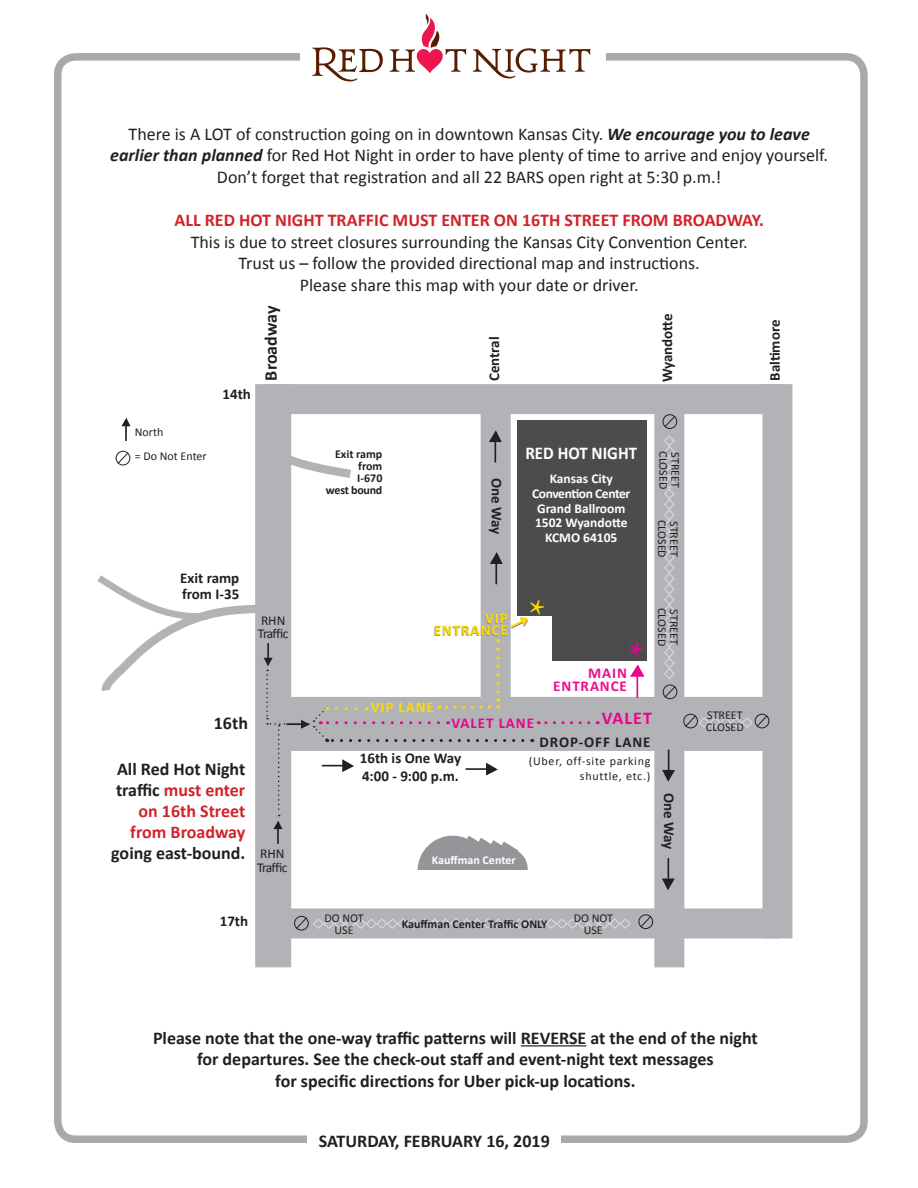
<style>
.page{position:relative;width:918px;height:1188px;background:#fff}
.page>*{position:absolute;margin:0;border:0;box-sizing:border-box;transform-origin:0 0}
.t1{font:42px "Minion Pro";color:#fcda01}
.t2{font:42px "Minion Pro";color:#ed028c}
.t3{font:18px "Calibri";color:#231f20}
.t4{font:700 18px "Calibri";color:#231f20}
.t5{font:700 18px "Calibri";color:#d1232a}
.t6{font:700 18px "Calibri";color:#fff;scale:.94 1}
.t7{font:700 18px "Calibri";letter-spacing:.06em;color:#ed028c}
.t8{font:700 15px "Calibri";color:#231f20}
.t9{font:700 15px "Calibri";letter-spacing:.06em;color:#fcda01}
.t10{font:700 15px "Calibri";letter-spacing:.06em;color:#ed0c8e}
.t11{font:700 15px "Calibri";letter-spacing:.06em;color:#231f20}
.t12{font:700 15px "Calibri";letter-spacing:.06em;color:#ed028c}
.t13{font:700 13.5px "Calibri";color:#fff}
.t14{font:13.5px "Calibri";letter-spacing:-.055em;color:#231f20}
.t15{font:700 13.5px "Calibri";letter-spacing:-.03em;color:#fff}
.t16{font:12px "Calibri";color:#231f20}
.t17{font:700 12px "Calibri";color:#231f20}
.t18{font:12px/15px "Calibri";letter-spacing:.06em;color:#231f20;text-align:right}
.t19{font:700 12px "Calibri";color:#fff}
.t20{font:700 12px "Calibri";letter-spacing:-.02em;color:#231f20}
.s1{font-weight:700;font-style:italic}
.s2{color:#231f20}
</style>
<div class="page">
<div style="left:54px;top:53px;width:814px;height:1090px;border:8px solid #a8a9ad;border-radius:18px"></div>
<hr style="left:521px;top:1045px;width:65px;height:1px;background:#231f20">
<div style="left:300px;top:30px;width:306px;height:77px;background:#fff"></div>
<svg style="left:390px;top:14px;width:76px;height:59px"></svg>
<svg style="left:473px;top:48px;width:117px;height:30px"></svg>
<svg style="left:312px;top:47px;width:71px;height:34px"></svg>
<div style="left:308px;top:1133px;width:253px;height:26px;background:#fff"></div>
<div style="left:654px;top:394px;width:30px;height:341px;background:#b2b3b7"></div>
<div style="left:255px;top:384px;width:36px;height:583px;background:#b2b3b7"></div>
<div style="left:481px;top:405px;width:30px;height:306px;background:#b2b3b7"></div>
<div style="left:762px;top:384px;width:30px;height:554px;background:#b2b3b7"></div>
<div style="left:263px;top:384px;width:518px;height:30px;background:#b2b3b7"></div>
<div style="left:282px;top:697px;width:495px;height:54px;background:#b2b3b7"></div>
<div style="left:266px;top:908px;width:513px;height:30px;background:#b2b3b7"></div>
<div style="left:654px;top:725px;width:30px;height:242px;background:#b2b3b7"></div>
<svg style="left:291px;top:443px;width:60px;height:40px"></svg>
<div style="left:663px;top:414px;width:14px;height:15px;border:1px solid #231f20;border-radius:50%"></div>
<svg style="left:664px;top:415px;width:12px;height:13px"></svg>
<div style="left:294px;top:916px;width:15px;height:14px;border:1px solid #231f20;border-radius:50%"></div>
<svg style="left:662px;top:750px;width:13px;height:32px"></svg>
<svg style="left:662px;top:858px;width:13px;height:32px"></svg>
<svg style="left:489px;top:430px;width:13px;height:32px"></svg>
<hr style="left:636px;top:676px;width:2px;height:22px;background:#ed028c">
<svg style="left:630px;top:664px;width:15px;height:14px"></svg>
<div style="left:755px;top:714px;width:14px;height:14px;border:1px solid #231f20;border-radius:50%"></div>
<div style="left:639px;top:914px;width:14px;height:15px;border:1px solid #231f20;border-radius:50%"></div>
<svg style="left:640px;top:915px;width:12px;height:13px"></svg>
<div style="left:663px;top:685px;width:14px;height:14px;border:1px solid #231f20;border-radius:50%"></div>
<svg style="left:663px;top:435px;width:13px;height:263px"></svg>
<div style="left:683px;top:714px;width:15px;height:14px;border:1px solid #231f20;border-radius:50%"></div>
<svg style="left:684px;top:715px;width:84px;height:13px"></svg>
<svg style="left:295px;top:917px;width:336px;height:13px"></svg>
<svg style="left:121px;top:418px;width:10px;height:23px"></svg>
<div style="left:116px;top:451px;width:14px;height:14px;border:1px solid #231f20;border-radius:50%"></div>
<svg style="left:117px;top:452px;width:12px;height:13px"></svg>
<div style="left:517px;top:421px;width:130px;height:240px;background:#4b4c4d"></div>
<svg style="left:97px;top:551px;width:492px;height:328px"></svg>
<p class="t3" style="left:129px;top:122px;width:683px">There is A LOT of construction going on in downtown Kansas City. <span class="s1">We encourage you to leave</span></p>
<p class="t3" style="left:110px;top:144px;width:719px"><span class="s1">earlier than planned</span> for Red Hot Night in order to have plenty of time to arrive and enjoy yourself.</p>
<p class="t3" style="left:217px;top:165px;width:506px">Don’t forget that registration and all 22 BARS open right at 5:30 p.m.!</p>
<p class="t5" style="left:175px;top:208px;width:591px">ALL RED HOT NIGHT TRAFFIC MUST ENTER ON 16TH STREET FROM BROADWAY.</p>
<p class="t3" style="left:191px;top:230px;width:558px">This is due to street closures surrounding the Kansas City Convention Center.</p>
<p class="t3" style="left:239px;top:252px;width:463px">Trust us – follow the provided directional map and instructions.</p>
<p class="t3" style="left:300px;top:273px;width:340px">Please share this map with your date or driver.</p>
<p class="t8" style="left:223px;top:384px;width:30px">14th</p>
<p class="t4" style="left:259px;top:381px;width:76px;rotate:-90deg">Broadway</p>
<p class="t8" style="left:485px;top:381px;width:46px;rotate:-90deg">Central</p>
<p class="t16" style="left:135px;top:425px;width:30px">North</p>
<p class="t16" style="left:135px;top:449px;width:74px">= Do Not Enter</p>
<p class="t6" style="left:525px;top:441px;width:120px">RED HOT NIGHT</p>
<p class="t13" style="left:550px;top:470px;width:65px">Kansas City</p>
<p class="t15" style="left:532px;top:485px;width:100px">Convention Center</p>
<p class="t13" style="left:537px;top:499px;width:90px">Grand Ballroom</p>
<p class="t13" style="left:535px;top:514px;width:94px">1502 Wyandotte</p>
<p class="t13" style="left:545px;top:529px;width:74px">KCMO 64105</p>
<p class="t17" style="left:335px;top:446px;width:49px">Exit ramp</p>
<p class="t17" style="left:358px;top:458px;width:26px">from</p>
<p class="t17" style="left:357px;top:470px;width:27px">I-670</p>
<p class="t20" style="left:326px;top:482px;width:58px">west bound</p>
<p class="t8" style="left:506px;top:478px;width:58px;rotate:90deg">One Way</p>
<p class="t8" style="left:180px;top:568px;width:61px">Exit ramp</p>
<p class="t8" style="left:182px;top:585px;width:59px">from I-35</p>
<p class="t14" style="left:261px;top:612px;width:26px">RHN</p>
<p class="t14" style="left:258px;top:625px;width:32px">Traffic</p>
<p class="t9" style="left:485px;top:609px;width:24px">VIP</p>
<p class="t9" style="left:434px;top:621px;width:75px">ENTRANCE</p>
<p class="t1" style="left:529px;top:587px;width:18px">*</p>
<p class="t2" style="left:628px;top:628px;width:18px">*</p>
<p class="t8" style="left:658px;top:382px;width:70px;rotate:-90deg">Wyandotte</p>
<p class="t16" style="left:671px;top:451px;width:39px;rotate:90deg">CLOSED</p>
<p class="t16" style="left:683px;top:452px;width:37px;rotate:90deg">STREET</p>
<p class="t16" style="left:670px;top:520px;width:39px;rotate:90deg">CLOSED</p>
<p class="t16" style="left:682px;top:521px;width:37px;rotate:90deg">STREET</p>
<p class="t16" style="left:670px;top:608px;width:39px;rotate:90deg">CLOSED</p>
<p class="t16" style="left:682px;top:609px;width:37px;rotate:90deg">STREET</p>
<p class="t4" style="left:214px;top:711px;width:36px">16th</p>
<p class="t4" style="left:117px;top:758px;width:130px">All Red Hot Night</p>
<p class="t5" style="left:116px;top:779px;width:131px"><span class="s2">traffic</span> must enter</p>
<p class="t5" style="left:139px;top:800px;width:108px">on 16th Street</p>
<p class="t5" style="left:130px;top:821px;width:117px">from Broadway</p>
<p class="t4" style="left:111px;top:842px;width:136px">going east-bound.</p>
<p class="t14" style="left:260px;top:845px;width:26px">RHN</p>
<p class="t14" style="left:257px;top:859px;width:32px">Traffic</p>
<p class="t8" style="left:220px;top:912px;width:30px">17th</p>
<p class="t10" style="left:588px;top:663px;width:40px">MAIN</p>
<p class="t10" style="left:553px;top:677px;width:75px">ENTRANCE</p>
<p class="t7" style="left:602px;top:707px;width:52px">VALET</p>
<p class="t11" style="left:540px;top:732px;width:112px">DROP-OFF LANE</p>
<p class="t18" style="left:529px;top:754px;width:123px">(Uber, off-site parking shuttle, etc.)</p>
<p class="t9" style="left:371px;top:698px;width:65px">VIP LANE</p>
<p class="t12" style="left:452px;top:713px;width:84px">VALET LANE</p>
<p class="t8" style="left:360px;top:748px;width:103px">16th is One Way</p>
<p class="t8" style="left:362px;top:766px;width:98px">4:00 - 9:00 p.m.</p>
<p class="t19" style="left:432px;top:852px;width:85px">Kauffman Center</p>
<p class="t8" style="left:679px;top:793px;width:58px;rotate:90deg">One Way</p>
<p class="t16" style="left:324px;top:910px;width:41px">DO NOT</p>
<p class="t16" style="left:334px;top:922px;width:21px">USE</p>
<p class="t17" style="left:402px;top:916px;width:147px">Kauffman Center Traffic ONLY</p>
<p class="t16" style="left:574px;top:910px;width:41px">DO NOT</p>
<p class="t16" style="left:584px;top:922px;width:21px">USE</p>
<p class="t8" style="left:765px;top:381px;width:63px;rotate:-90deg">Baltimore</p>
<p class="t16" style="left:707px;top:708px;width:37px">STREET</p>
<p class="t16" style="left:706px;top:720px;width:39px">CLOSED</p>
<p class="t4" style="left:153px;top:1026px;width:606px">Please note that the one-way traffic patterns will REVERSE at the end of the night</p>
<p class="t4" style="left:197px;top:1048px;width:518px">for departures. See the check-out staff and event-night text messages</p>
<p class="t4" style="left:275px;top:1070px;width:362px">for specific directions for Uber pick-up locations.</p>
<p class="t4" style="left:319px;top:1129px;width:233px">SATURDAY, FEBRUARY 16, 2019</p>
</div>
